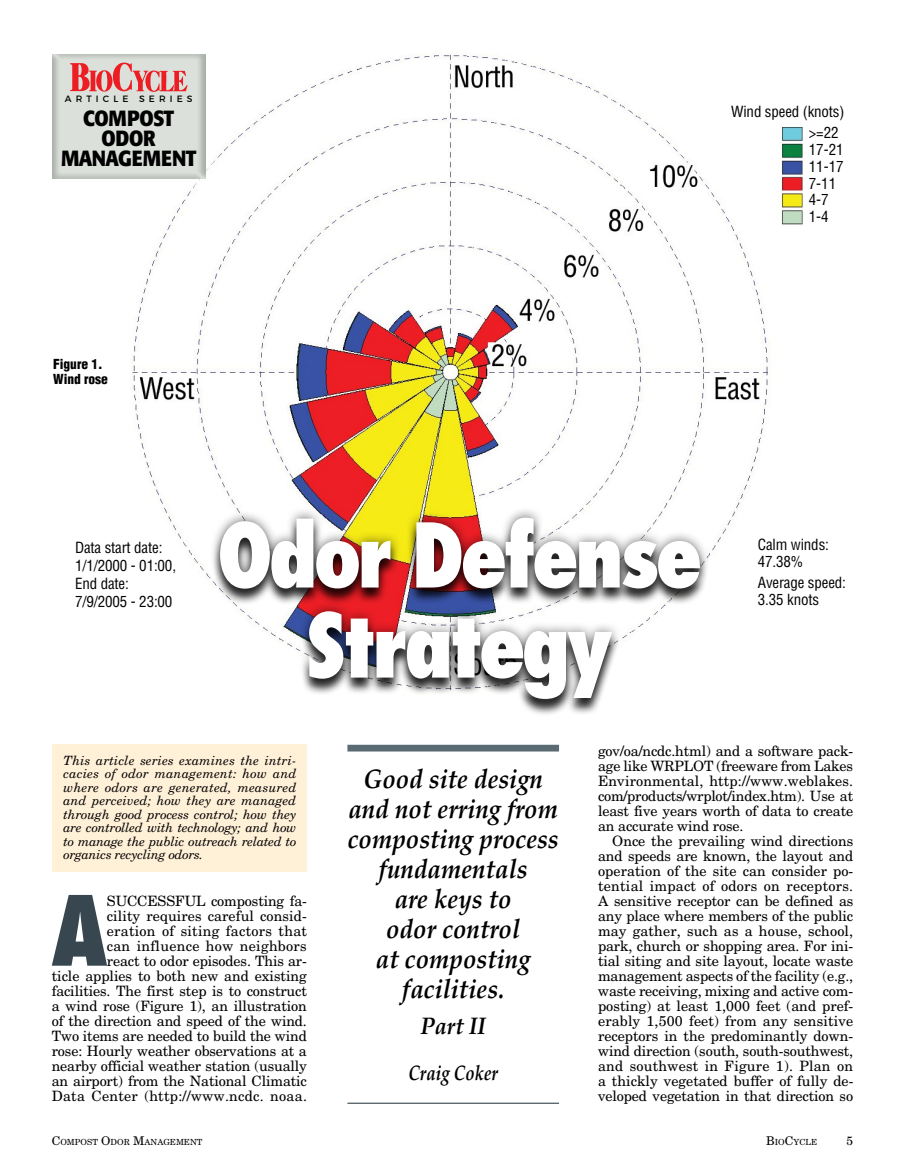
<style>
.page{position:relative;width:905px;height:1175px;background:#fff}
.page>*{position:absolute;margin:0;border:0;box-sizing:border-box;transform-origin:0 0}
.t1{font:800 condensed 93.9px "Futura";color:#37464f}
.t2{font:800 condensed 86.4px/90px "Futura";letter-spacing:-.05em;color:#fff;text-align:center}
.t3{font:italic 700 27px/30px "Palatino";color:#000;text-align:center;scale:.9 1}
.t4{font:italic 700 24px "Palatino";color:#000;scale:.9 1}
.t5{font:700 21.75px/20.4px "Formata";letter-spacing:-.01em;color:#000;text-align:center;scale:.9 1}
.t6{font:italic 700 21px "Palatino";color:#000;scale:.8 1}
.t7{font:condensed 15px/16.8px "Helvetica";letter-spacing:-.01em;color:#000}
.t8{font:14.25px/15px "New Century Schlbk";letter-spacing:-.01em;color:#000;text-align:justify}
.t9{font:900 condensed 13.5px/15px "Helvetica";letter-spacing:-.005em;color:#000}
.t10{font:italic 12.75px/13.5px "New Century Schlbk";letter-spacing:-.015em;color:#000;text-align:justify}
.t11{font:12px "New Century Schlbk";color:#000}
.t12{font:9.15px "Montserrat";letter-spacing:.45em;color:#000}
.t13{font:8.4px "New Century Schlbk";color:#000}
.s1{font-size:12px}
</style>
<div class="page">
<img style="left:131px;top:53px;width:638px;height:525px">
<div style="left:209px;top:506px;width:501px;height:204px;background:#000;opacity:.55"></div>
<div style="left:34px;top:36px;width:190px;height:161px;background:#fff"></div>
<div style="left:45px;top:48px;width:167px;height:132px;background:#000;opacity:.23"></div>
<svg style="left:70px;top:62px;width:117px;height:30px;background:#e19392"></svg>
<div style="left:347px;top:744px;width:212px;height:7px;background:#5b6b74"></div>
<hr style="left:347px;top:1102px;width:212px;height:1px;background:#37464f">
<div style="left:52px;top:744px;width:255px;height:127px;background:#fff0d8"></div>
<img style="left:781px;top:126px;width:22px;height:99px">
<div style="left:695px;top:102px;width:151px;height:24px;background:#fff"></div>
<p class="t12" style="left:65px;top:93px;width:129px">ARTICLE SERIES</p>
<h3 class="t5" style="left:61px;top:107px;width:152px">COMPOST<br>ODOR<br>MANAGEMENT</h3>
<p class="t7" style="left:808px;top:100px;width:37px;line-height:21.5px;text-indent:-78px">Wind speed (knots) &gt;=22</p>
<p class="t7" style="left:808px;top:141px;width:36px">17-21<br>11-17<br>7-11<br>4-7<br>1-4</p>
<p class="t9" style="left:53px;top:357px;width:56px">Figure 1.<br>Wind rose</p>
<p class="t7" style="left:75px;top:539px;width:102px;line-height:18px">Data start date:<br>1/1/2000 - 01:00,<br>End date:<br>7/9/2005 - 23:00</p>
<h2 class="t2" style="left:217px;top:509px;width:487px">Odor Defense<br>Strategy</h2>
<p class="t7" style="left:757px;top:536px;width:72px">Calm winds:<br>47.38%</p>
<p class="t7" style="left:757px;top:574px;width:90px">Average speed:<br>3.35 knots</p>
<p class="t10" style="left:63px;top:753px;width:234px">This article series examines the intri&shy;cacies of odor management: how and where odors are generated, measured and perceived; how they are managed through good process control; how they are controlled with technology; and how to manage the public outreach related to organics recycling odors.</p>
<h1 class="t1" style="left:51px;top:870px;width:58px">A</h1>
<p class="t8" style="left:52px;top:893px;width:257px;text-align:right">SUCCESSFUL composting fa-<br>cility requires careful consid-<br>eration of siting factors that<br>can influence how neighbors<br>react to odor episodes. This ar-<br>ticle applies to both new and existing facilities. The first step is to construct a wind rose (Figure 1), an illustration of the direction and speed of the wind.<br>Two items are needed to build the wind rose: Hourly weather observations at a nearby official weather station (usually an airport) from the National Climatic Data Center (http://www.ncdc. noaa.</p>
<h3 class="t3" style="left:348px;top:763px;width:236px">Good site design and not erring from composting process fundamentals<br>are keys to<br>odor control<br>at composting facilities.</h3>
<h3 class="t4" style="left:420px;top:1011px;width:74px">Part II</h3>
<h3 class="t6" style="left:408px;top:1060px;width:114px">Craig Coker</h3>
<p class="t8" style="left:598px;top:743px;width:257px">gov/oa/ncdc.html) and a software pack&shy;age like WRPLOT (freeware from Lakes Environmental, http://www.weblakes. com/products/wrplot/index.htm). Use at least five years worth of data to create an accurate wind rose.</p>
<p class="t8" style="left:598px;top:833px;width:257px;text-indent:14px">Once the prevailing wind directions and speeds are known, the layout and operation of the site can consider po&shy;tential impact of odors on receptors.<br>A sensitive receptor can be defined as any place where members of the public may gather, such as a house, school, park, church or shopping area. For ini&shy;tial siting and site layout, locate waste management aspects of the facility (e.g., waste receiving, mixing and active com&shy;posting) at least 1,000 feet (and pref&shy;erably 1,500 feet) from any sensitive receptors in the predominantly down&shy;wind direction (south, south-southwest, and southwest in Figure 1). Plan on a thickly vegetated buffer of fully de&shy;veloped vegetation in that direction so</p>
<p class="t13" style="left:52px;top:1136px;width:152px"><span class="s1">C</span>OMPOST <span class="s1">O</span>DOR <span class="s1">M</span>ANAGEMENT</p>
<p class="t13" style="left:766px;top:1136px;width:52px"><span class="s1">B</span>IO<span class="s1">C</span>YCLE</p>
<p class="t11" style="left:846px;top:1133px;width:8px">5</p>
</div>
